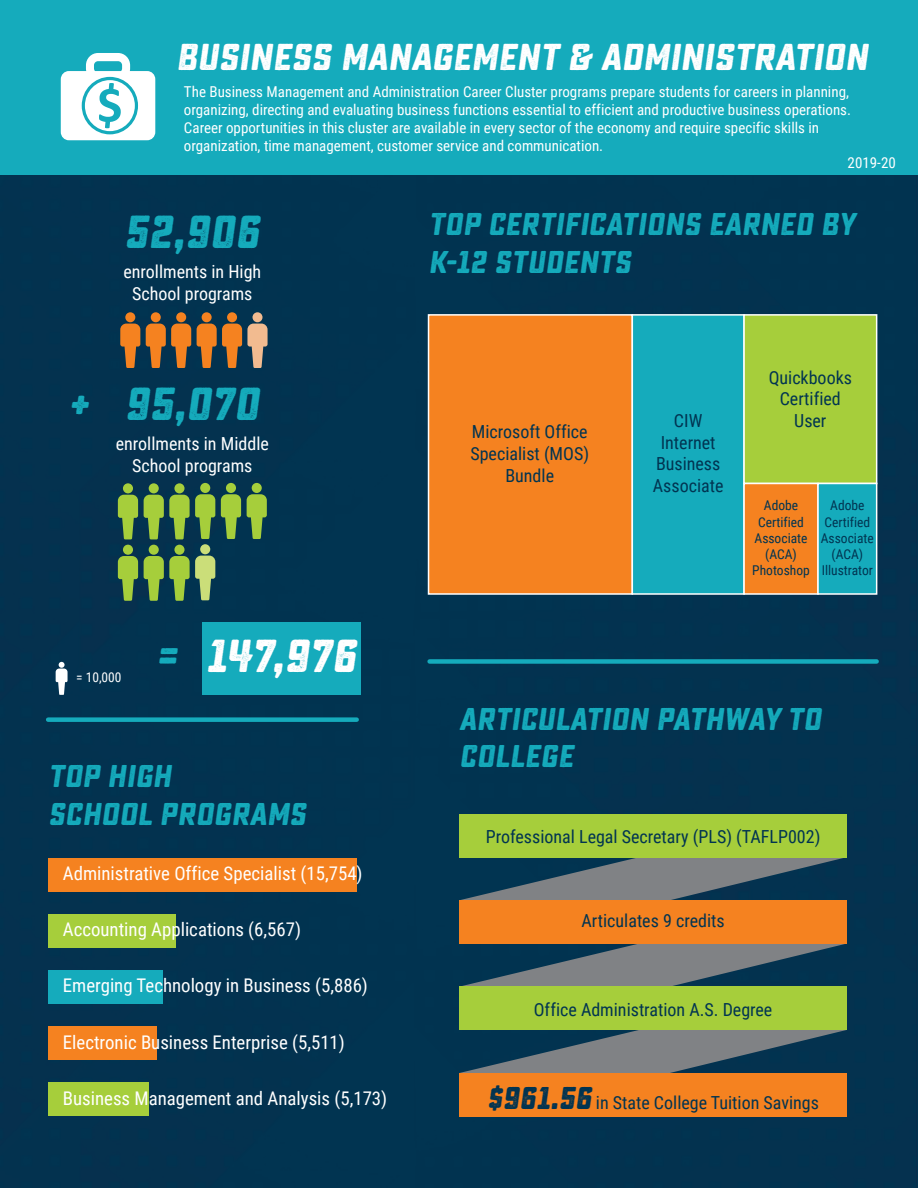
<style>
.page{position:relative;width:918px;height:1188px;background:#fff}
.page>*{position:absolute;margin:0;border:0;box-sizing:border-box;transform-origin:0 0}
.t1{font:46.2px "Sucrose Slant Bold One";color:#15abbc}
.t2{font:46.2px "Sucrose Slant Bold One";letter-spacing:-.01em;color:#fff}
.t3{font:37.35px "Sucrose Slant Bold One";color:#fff}
.t4{font:31.5px/37.8px "Sucrose Slant Bold One";color:#15abbc}
.t5{font:18.75px "Roboto Condensed";color:#fff}
.t6{font:18px/21.6px "Roboto Condensed";color:#013451;text-align:center}
.t7{font:18px/21.6px "Roboto Condensed";color:#fff;text-align:center}
.t8{font:15px/18px "Roboto Condensed";color:#fff}
.t9{font:13.5px/16.2px "Roboto Condensed";color:#013451;text-align:center}
.t10{font:13.5px "Roboto Condensed";color:#fff}
.s1{font-family:"Sucrose Slant Bold One";font-size:31.5px}
</style>
<div class="page">
<div style="left:0;top:174px;width:917px;height:1014px;background:#023350"></div>
<div style="left:0;top:0;width:918px;height:174px;background:#15abbc"></div>
<div style="left:48px;top:717px;width:309px;height:5px;background:#15abbc"></div>
<svg style="left:61px;top:53px;width:94px;height:87px"></svg>
<svg style="left:459px;top:814px;width:388px;height:259px"></svg>
<div style="left:459px;top:987px;width:388px;height:43px;background:#a6ce3b"></div>
<div style="left:459px;top:1073px;width:388px;height:43px;background:#f58220"></div>
<div style="left:430px;top:659px;width:447px;height:5px;background:#15abbc"></div>
<div style="left:428px;top:314px;width:205px;height:281px;background:#f58220;border:2px solid #fff"></div>
<div style="left:632px;top:314px;width:113px;height:281px;background:#15abbc;border:2px solid #fff"></div>
<div style="left:743px;top:314px;width:134px;height:170px;background:#a6ce3b;border:2px solid #fff"></div>
<div style="left:743px;top:483px;width:76px;height:112px;background:#f58220;border:2px solid #fff"></div>
<div style="left:817px;top:483px;width:60px;height:112px;background:#15abbc;border:2px solid #fff"></div>
<svg style="left:120px;top:324px;width:20px;height:44px"></svg>
<div style="left:125px;top:312px;width:10px;height:10px;background:#f58220;border-radius:50%"></div>
<div style="left:151px;top:312px;width:10px;height:10px;background:#f58220;border-radius:50%"></div>
<svg style="left:146px;top:324px;width:45px;height:44px"></svg>
<div style="left:176px;top:312px;width:10px;height:10px;background:#f58220;border-radius:50%"></div>
<div style="left:202px;top:312px;width:10px;height:10px;background:#f58220;border-radius:50%"></div>
<div style="left:227px;top:312px;width:10px;height:10px;background:#f58220;border-radius:50%"></div>
<svg style="left:197px;top:324px;width:71px;height:44px"></svg>
<div style="left:253px;top:312px;width:10px;height:10px;background:#f2bb90;border-radius:50%"></div>
<svg style="left:118px;top:495px;width:20px;height:44px"></svg>
<div style="left:123px;top:483px;width:10px;height:10px;background:#a6ce3b;border-radius:50%"></div>
<div style="left:149px;top:483px;width:10px;height:10px;background:#a6ce3b;border-radius:50%"></div>
<div style="left:174px;top:483px;width:11px;height:10px;background:#a6ce3b;border-radius:50%"></div>
<svg style="left:144px;top:494px;width:71px;height:45px"></svg>
<div style="left:200px;top:483px;width:10px;height:10px;background:#a6ce3b;border-radius:50%"></div>
<svg style="left:118px;top:556px;width:20px;height:45px"></svg>
<div style="left:123px;top:545px;width:10px;height:10px;background:#a6ce3b;border-radius:50%"></div>
<div style="left:149px;top:545px;width:10px;height:10px;background:#a6ce3b;border-radius:50%"></div>
<div style="left:174px;top:545px;width:11px;height:10px;background:#a6ce3b;border-radius:50%"></div>
<svg style="left:144px;top:556px;width:71px;height:45px"></svg>
<div style="left:200px;top:544px;width:10px;height:10px;background:#cbde79;border-radius:50%"></div>
<svg style="left:221px;top:494px;width:20px;height:45px"></svg>
<div style="left:226px;top:483px;width:10px;height:10px;background:#a6ce3b;border-radius:50%"></div>
<svg style="left:247px;top:494px;width:20px;height:45px"></svg>
<div style="left:252px;top:483px;width:10px;height:10px;background:#a6ce3b;border-radius:50%"></div>
<svg style="left:56px;top:662px;width:12px;height:33px"></svg>
<div style="left:202px;top:623px;width:159px;height:72px;background:#15abbc"></div>
<div style="left:48px;top:858px;width:309px;height:34px;background:#f58220"></div>
<div style="left:48px;top:914px;width:128px;height:34px;background:#a6ce3b"></div>
<div style="left:48px;top:970px;width:114px;height:34px;background:#15abbc"></div>
<div style="left:48px;top:1026px;width:108px;height:34px;background:#f58220"></div>
<div style="left:48px;top:1082px;width:100px;height:34px;background:#a6ce3b"></div>
<h1 class="t3" style="left:176px;top:35px;width:693px">BUSINESS MANAGEMENT &amp; ADMINISTRATION</h1>
<p class="t8" style="left:184px;top:82px;width:669px">The Business Management and Administration Career Cluster programs prepare students for careers in planning, organizing, directing and evaluating business functions essential to efficient and productive business operations.<br>Career opportunities in this cluster are available in every sector of the economy and require specific skills in organization, time management, customer service and communication.</p>
<p class="t8" style="left:848px;top:154px;width:50px">2019-20</p>
<p class="t1" style="left:124px;top:205px;width:137px">52,906</p>
<p class="t4" style="left:429px;top:206px;width:428px">TOP CERTIFICATIONS EARNED BY</p>
<p class="t7" style="left:123px;top:260px;width:139px">enrollments in High</p>
<p class="t4" style="left:429px;top:244px;width:204px">K-12 STUDENTS</p>
<p class="t7" style="left:132px;top:282px;width:122px">School programs</p>
<p class="t1" style="left:68px;top:377px;width:192px">+ 95,070</p>
<p class="t7" style="left:116px;top:432px;width:155px">enrollments in Middle<br>School programs</p>
<p class="t10" style="left:76px;top:668px;width:47px">= 10,000</p>
<p class="t1" style="left:155px;top:629px;width:24px">=</p>
<p class="t2" style="left:206px;top:629px;width:152px">147,976</p>
<p class="t4" style="left:48px;top:758px;width:259px">TOP HIGH<br>SCHOOL PROGRAMS</p>
<p class="t5" style="left:63px;top:860px;width:301px">Administrative Office Specialist (15,754)</p>
<p class="t5" style="left:63px;top:917px;width:240px">Accounting Applications (6,567)</p>
<p class="t5" style="left:63px;top:973px;width:307px">Emerging Technology in Business (5,886)</p>
<p class="t5" style="left:63px;top:1029px;width:284px">Electronic Business Enterprise (5,511)</p>
<p class="t5" style="left:63px;top:1085px;width:326px">Business Management and Analysis (5,173)</p>
<p class="t6" style="left:470px;top:421px;width:120px">Microsoft Office<br>Specialist (MOS)<br>Bundle</p>
<p class="t6" style="left:653px;top:409px;width:72px">CIW<br>Internet<br>Business<br>Associate</p>
<p class="t6" style="left:769px;top:366px;width:85px">Quickbooks<br>Certified<br>User</p>
<p class="t9" style="left:752px;top:497px;width:59px">Adobe<br>Certified<br>Associate (ACA)<br>Photoshop</p>
<p class="t9" style="left:821px;top:497px;width:54px">Adobe<br>Certified<br>Associate (ACA)<br>Illustrator</p>
<p class="t4" style="left:459px;top:700px;width:364px">ARTICULATION PATHWAY TO<br>COLLEGE</p>
<p class="t6" style="left:486px;top:825px;width:336px">Professional Legal Secretary (PLS) (TAFLP002)</p>
<p class="t6" style="left:582px;top:909px;width:145px">Articulates 9 credits</p>
<p class="t6" style="left:534px;top:998px;width:240px">Office Administration A.S. Degree</p>
<p class="t6" style="left:487px;top:1091px;width:333px"><span class="s1">$961.56</span> in State College Tuition Savings</p>
</div>
